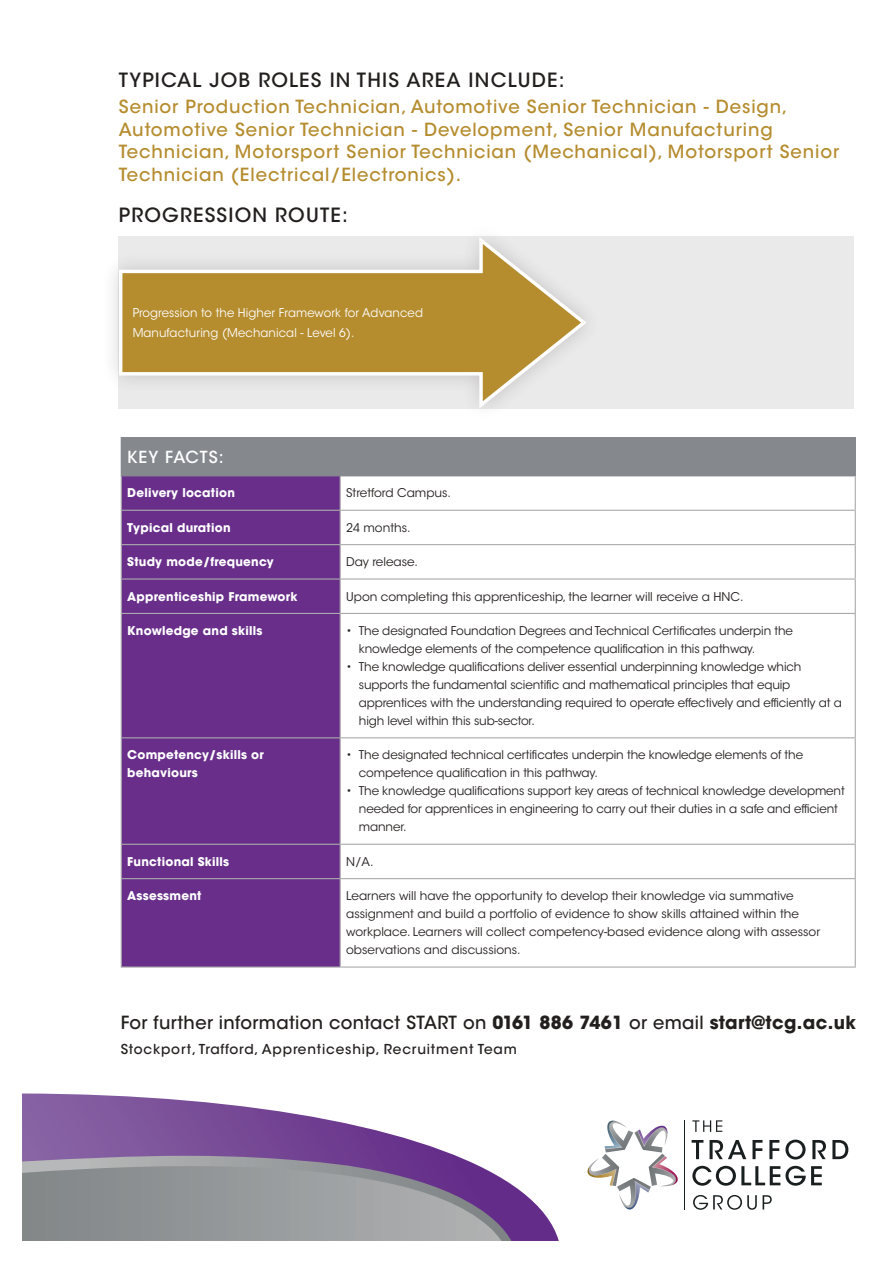
<style>
.page{position:relative;width:893px;height:1263px;background:#fff}
.page>*{position:absolute;margin:0;border:0;box-sizing:border-box;transform-origin:0 0}
.t1{font:500 19.5px "ITC Avant Garde Std";letter-spacing:.06em;color:#241f1f}
.t2{font:500 18px/22.5px "ITC Avant Garde Std";letter-spacing:.05em;color:#b58c2e}
.t3{font:500 18px "ITC Avant Garde Std";letter-spacing:.02em;color:#241f1f}
.t4{font:500 16.5px "ITC Avant Garde Std";letter-spacing:.06em;color:#fff}
.t5{font:500 13.65px "ITC Avant Garde Std";letter-spacing:.06em;color:#241f1f}
.t6{font:12px/18px "ITC Avant Garde Std";letter-spacing:-.01em;color:#241f1f}
.t7{font:700 12px/18px "ITC Avant Garde Std";letter-spacing:.02em;color:#fff}
.t8{font:12px/19.5px "ITC Avant Garde Std";letter-spacing:.01em;color:#fff}
.s1{font-weight:700}
</style>
<div class="page">
<div style="left:121px;top:438px;width:734px;height:38px;background:#85898e"></div>
<div style="left:122px;top:476px;width:218px;height:490px;background:#682e8a"></div>
<hr style="left:121px;top:476px;width:1px;height:34px;background:#aaaaac">
<hr style="left:340px;top:476px;width:1px;height:34px;background:#aaaaac">
<hr style="left:855px;top:476px;width:1px;height:34px;background:#aaaaac">
<hr style="left:121px;top:510px;width:219px;height:1px;background:#aaaaac">
<hr style="left:121px;top:511px;width:1px;height:33px;background:#aaaaac">
<hr style="left:340px;top:510px;width:516px;height:1px;background:#aaaaac">
<hr style="left:340px;top:511px;width:1px;height:33px;background:#aaaaac">
<hr style="left:855px;top:511px;width:1px;height:33px;background:#aaaaac">
<hr style="left:121px;top:544px;width:219px;height:1px;background:#aaaaac">
<hr style="left:121px;top:545px;width:1px;height:33px;background:#aaaaac">
<hr style="left:340px;top:544px;width:516px;height:1px;background:#aaaaac">
<hr style="left:340px;top:545px;width:1px;height:33px;background:#aaaaac">
<hr style="left:855px;top:545px;width:1px;height:33px;background:#aaaaac">
<hr style="left:121px;top:578px;width:219px;height:2px;background:#aaaaac">
<hr style="left:121px;top:580px;width:1px;height:33px;background:#aaaaac">
<hr style="left:340px;top:578px;width:516px;height:2px;background:#aaaaac">
<hr style="left:340px;top:580px;width:1px;height:33px;background:#aaaaac">
<hr style="left:855px;top:580px;width:1px;height:33px;background:#aaaaac">
<hr style="left:121px;top:613px;width:219px;height:1px;background:#aaaaac">
<hr style="left:121px;top:614px;width:1px;height:123px;background:#aaaaac">
<hr style="left:340px;top:613px;width:516px;height:1px;background:#aaaaac">
<hr style="left:340px;top:614px;width:1px;height:123px;background:#aaaaac">
<hr style="left:855px;top:614px;width:1px;height:123px;background:#aaaaac">
<hr style="left:121px;top:737px;width:219px;height:1px;background:#aaaaac">
<hr style="left:121px;top:738px;width:1px;height:106px;background:#aaaaac">
<hr style="left:340px;top:737px;width:516px;height:1px;background:#aaaaac">
<hr style="left:340px;top:738px;width:1px;height:106px;background:#aaaaac">
<hr style="left:855px;top:738px;width:1px;height:106px;background:#aaaaac">
<hr style="left:121px;top:844px;width:219px;height:1px;background:#aaaaac">
<hr style="left:121px;top:845px;width:1px;height:33px;background:#aaaaac">
<hr style="left:340px;top:844px;width:516px;height:1px;background:#aaaaac">
<hr style="left:340px;top:845px;width:1px;height:33px;background:#aaaaac">
<hr style="left:855px;top:845px;width:1px;height:33px;background:#aaaaac">
<hr style="left:121px;top:878px;width:219px;height:1px;background:#aaaaac">
<hr style="left:121px;top:879px;width:1px;height:87px;background:#aaaaac">
<hr style="left:340px;top:878px;width:516px;height:1px;background:#aaaaac">
<hr style="left:340px;top:879px;width:1px;height:87px;background:#aaaaac">
<hr style="left:855px;top:879px;width:1px;height:87px;background:#aaaaac">
<hr style="left:121px;top:966px;width:219px;height:1px;background:#aaaaac">
<hr style="left:340px;top:966px;width:516px;height:1px;background:#aaaaac">
<hr style="left:121px;top:437px;width:219px;height:1px;background:#85898e">
<hr style="left:340px;top:437px;width:516px;height:1px;background:#85898e">
<hr style="left:855px;top:438px;width:1px;height:37px;background:#85898e">
<hr style="left:340px;top:475px;width:516px;height:1px;background:#85898e">
<svg style="left:693px;top:1195px;width:64px;height:15px"></svg>
<svg style="left:763px;top:1195px;width:9px;height:14px"></svg>
<svg style="left:692px;top:1120px;width:30px;height:12px"></svg>
<svg style="left:692px;top:1140px;width:11px;height:19px"></svg>
<svg style="left:709px;top:1140px;width:37px;height:19px"></svg>
<svg style="left:752px;top:1140px;width:10px;height:19px"></svg>
<svg style="left:769px;top:1140px;width:10px;height:19px"></svg>
<svg style="left:785px;top:1139px;width:21px;height:20px"></svg>
<svg style="left:812px;top:1140px;width:14px;height:19px"></svg>
<svg style="left:832px;top:1140px;width:16px;height:19px"></svg>
<svg style="left:692px;top:1166px;width:130px;height:20px"></svg>
<svg style="left:587px;top:1120px;width:91px;height:90px"></svg>
<hr style="left:684px;top:1120px;width:1px;height:90px;background:#191e1f">
<svg style="left:22px;top:1093px;width:537px;height:148px"></svg>
<svg style="left:22px;top:1156px;width:489px;height:85px;background:#928d9b"></svg>
<div style="left:119px;top:236px;width:735px;height:173px;background:#ebeaea"></div>
<div style="left:100px;top:221px;width:503px;height:203px;background:#241f1f;opacity:.2"></div>
<svg style="left:117px;top:236px;width:472px;height:176px"></svg>
<h1 class="t1" style="left:119px;top:68px;width:447px">TYPICAL JOB ROLES IN THIS AREA INCLUDE:</h1>
<p class="t2" style="left:119px;top:96px;width:722px">Senior Production Technician, Automotive Senior Technician - Design, Automotive Senior Technician - Development, Senior Manufacturing Technician, Motorsport Senior Technician (Mechanical), Motorsport Senior Technician (Electrical/Electronics).</p>
<h1 class="t1" style="left:119px;top:202px;width:230px">PROGRESSION ROUTE:</h1>
<p class="t8" style="left:133px;top:303px;width:292px">Progression to the Higher Framework for Advanced<br>Manufacturing (Mechanical - Level 6).</p>
<h3 class="t4" style="left:127px;top:447px;width:98px">KEY FACTS:</h3>
<p class="t7" style="left:127px;top:484px;width:109px">Delivery location</p>
<p class="t6" style="left:346px;top:484px;width:106px">Stretford Campus.</p>
<p class="t7" style="left:127px;top:518px;width:105px">Typical duration</p>
<p class="t6" style="left:346px;top:519px;width:66px">24 months.</p>
<p class="t7" style="left:127px;top:553px;width:148px">Study mode/frequency</p>
<p class="t6" style="left:346px;top:553px;width:73px">Day release.</p>
<p class="t7" style="left:127px;top:587px;width:172px">Apprenticeship Framework</p>
<p class="t6" style="left:346px;top:587px;width:399px">Upon completing this apprenticeship, the learner will receive a HNC.</p>
<p class="t7" style="left:127px;top:622px;width:137px">Knowledge and skills</p>
<p class="t6" style="left:359px;top:622px;width:436px;text-indent:-13px">• The designated Foundation Degrees and Technical Certificates underpin the knowledge elements of the competence qualification in this pathway.</p>
<p class="t6" style="left:359px;top:658px;width:484px;text-indent:-13px">• The knowledge qualifications deliver essential underpinning knowledge which supports the fundamental scientific and mathematical principles that equip apprentices with the understanding required to operate effectively and efficiently at a high level within this sub-sector.</p>
<p class="t7" style="left:127px;top:746px;width:138px">Competency/skills or behaviours</p>
<p class="t6" style="left:359px;top:746px;width:446px;text-indent:-13px">• The designated technical certificates underpin the knowledge elements of the competence qualification in this pathway.</p>
<p class="t6" style="left:359px;top:782px;width:487px;text-indent:-13px">• The knowledge qualifications support key areas of technical knowledge development needed for apprentices in engineering to carry out their duties in a safe and efficient manner.</p>
<p class="t7" style="left:127px;top:852px;width:103px">Functional Skills</p>
<p class="t6" style="left:346px;top:853px;width:29px">N/A.</p>
<p class="t7" style="left:127px;top:887px;width:76px">Assessment</p>
<p class="t6" style="left:346px;top:887px;width:475px">Learners will have the opportunity to develop their knowledge via summative assignment and build a portfolio of evidence to show skills attained within the workplace. Learners will collect competency-based evidence along with assessor observations and discussions.</p>
<h2 class="t3" style="left:121px;top:1011px;width:737px">For further information contact START on <span class="s1">0161 886 7461</span> or email <span class="s1">start@tcg.ac.uk</span></h2>
<p class="t5" style="left:121px;top:1040px;width:398px">Stockport, Trafford, Apprenticeship, Recruitment Team</p>
</div>
